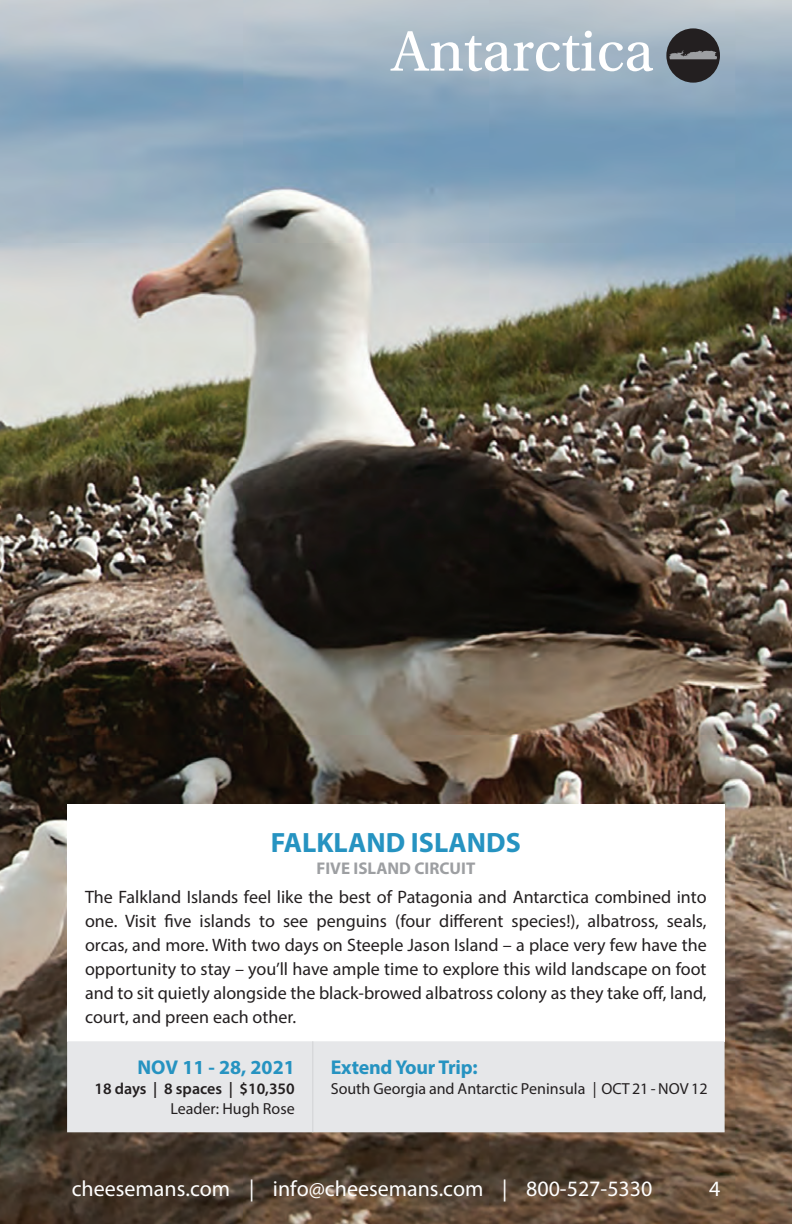
<style>
.page{position:relative;width:792px;height:1224px;background:#fff}
.page>*{position:absolute;margin:0;border:0;box-sizing:border-box;transform-origin:0 0}
.t1{font:60px "Utopia Std";color:#fff}
.t2{font:700 28px "Myriad Pro";color:#2693c1}
.t3{font:22px "Myriad Pro";color:#fff}
.t4{font:700 20px "Myriad Pro";letter-spacing:-.01em;color:#2693c1}
.t5{font:18px/24px "Myriad Pro";color:#231f20;text-align:justify}
.t6{font:700 17px "Myriad Pro";color:#9d9fa2}
.t7{font:16px "Myriad Pro";color:#231f20}
.t8{font:600 16px "Myriad Pro";color:#231f20}
</style>
<div class="page">
<img style="left:0;top:0;width:792px;height:1224px">
<div style="left:67px;top:804px;width:658px;height:237px;background:#fff"></div>
<div style="left:67px;top:1041px;width:658px;height:91px;background:#e6e7e9"></div>
<hr style="left:312px;top:1041px;width:1px;height:91px;background:#d1d2d4">
<div style="left:666px;top:28px;width:54px;height:55px;background:#231f20;border-radius:50%"></div>
<svg style="left:669px;top:50px;width:48px;height:9px"></svg>
<h1 class="t1" style="left:391px;top:19px;width:265px">Antarctica</h1>
<h2 class="t2" style="left:271px;top:825px;width:251px">FALKLAND ISLANDS</h2>
<p class="t6" style="left:316px;top:858px;width:160px">FIVE ISLAND CIRCUIT</p>
<p class="t5" style="left:85px;top:885px;width:623px">The Falkland Islands feel like the best of Patagonia and Antarctica combined into one. Visit five islands to see penguins (four different species!), albatross, seals, orcas, and more. With two days on Steeple Jason Island – a place very few have the opportunity to stay – you’ll have ample time to explore this wild landscape on foot and to sit quietly alongside the black-browed albatross colony as they take off, land, court, and preen each other.</p>
<p class="t4" style="left:137px;top:1055px;width:159px">NOV 11 - 28, 2021</p>
<p class="t8" style="left:94px;top:1079px;width:202px">18 days | 8 spaces | $10,350</p>
<p class="t7" style="left:170px;top:1099px;width:126px">Leader: Hugh Rose</p>
<p class="t4" style="left:331px;top:1055px;width:148px">Extend Your Trip:</p>
<p class="t7" style="left:331px;top:1079px;width:378px">South Georgia and Antarctic Peninsula | OCT 21 - NOV 12</p>
<p class="t3" style="left:72px;top:1175px;width:582px">cheesemans.com | info@cheesemans.com | 800-527-5330</p>
<p class="t3" style="left:709px;top:1175px;width:13px">4</p>
</div>
